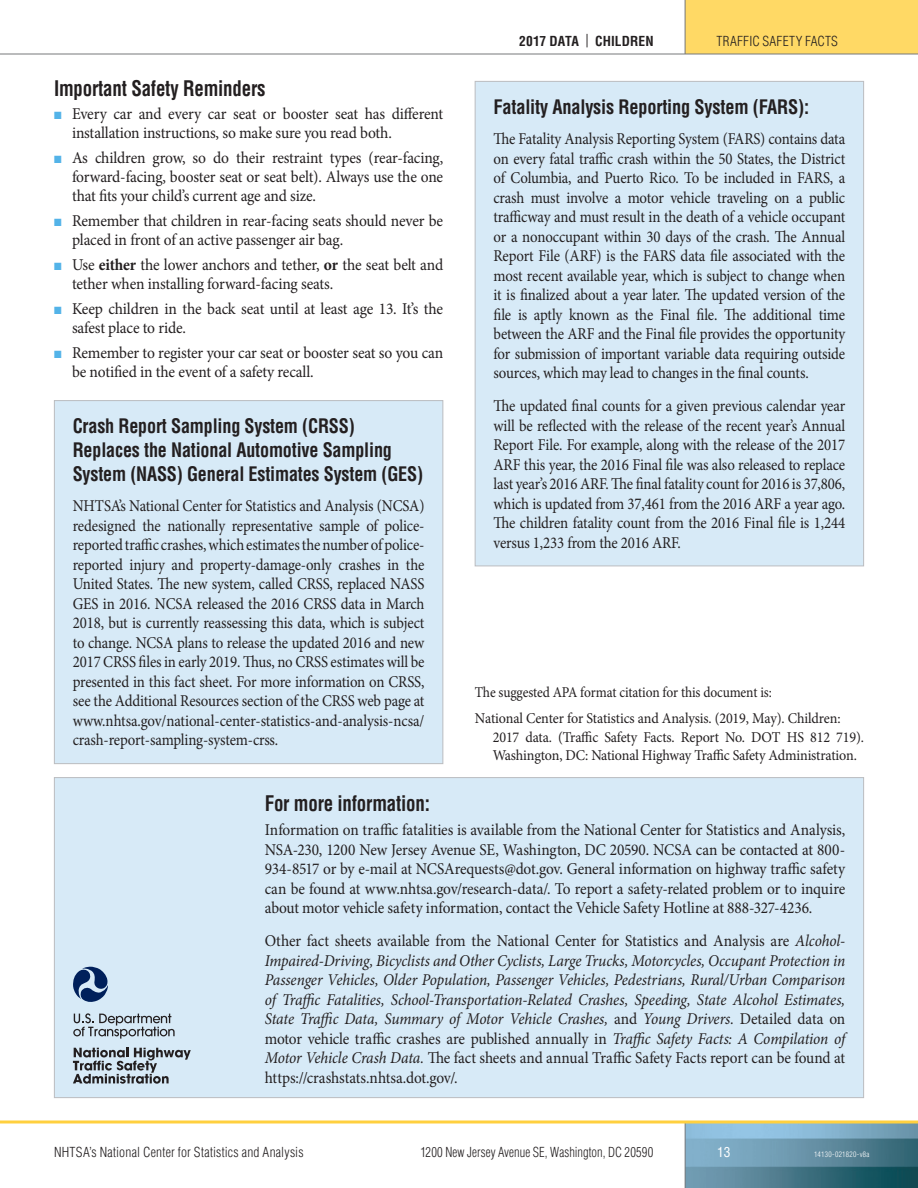
<style>
.page{position:relative;width:918px;height:1188px;background:#fff}
.page>*{position:absolute;margin:0;border:0;box-sizing:border-box;transform-origin:0 0}
.HeadA{font:700 condensed 21px "Helvetica LT Std";letter-spacing:-.01em;color:#231f20;scale:.9 1}
.HeadA-2{font:700 condensed 19.5px/24px "Helvetica LT Std";letter-spacing:-.01em;color:#231f20;scale:.93 1}
.HeadA-3{font:700 condensed 19.5px "Helvetica LT Std";letter-spacing:-.01em;color:#231f20;scale:.94 1}
.Body{font:16.5px/19.5px "Minion Pro";letter-spacing:-.01em;color:#231f20;text-align:justify;scale:.9 1}
.Body-2{font:italic 16.5px/19.5px "Minion Pro";letter-spacing:-.01em;color:#231f20;text-align:justify;scale:.93 1}
.Body-3{font:16.5px/18.8px "Minion Pro";letter-spacing:-.01em;color:#231f20;scale:.94 1}
.Body-4{font:16.5px/19.5px "Minion Pro";letter-spacing:-.01em;color:#231f20;text-align:justify;scale:.93 1}
.Citation{font:15px/18px "Minion Pro";letter-spacing:-.01em;color:#231f20;scale:.94 1}
.Citation-2{font:15px/26.8px "Minion Pro";letter-spacing:-.01em;color:#231f20;scale:.9 1}
.t1{font:300 condensed 13.5px "Helvetica LT Std";letter-spacing:.01em;color:#231f20}
.t2{font:300 condensed 13.5px "Helvetica LT Std";letter-spacing:.01em;color:#231f20;scale:.93 1}
.t3{font:700 condensed 13.5px "Helvetica LT Std";letter-spacing:.005em;color:#231f20}
.t4{font:condensed 13.5px "Helvetica LT Std";color:#fff}
.t5{font:300 condensed 7.5px "Helvetica LT Std";letter-spacing:.04em;color:#fff}
.s1{color:#53b3e8}
.s2{font-weight:700}
.s3{font-weight:400}
.s4{font-style:normal}
</style>
<div class="page">
<div style="left:685px;top:0;width:233px;height:54px;background:#ffd965"></div>
<img style="left:686px;top:1124px;width:232px;height:64px">
<hr style="left:685px;top:0;width:1px;height:54px;background:#76787b">
<hr style="left:685px;top:1122px;width:1px;height:66px;background:#76787b">
<svg style="left:0;top:1120px;width:918px;height:4px;background:#fbd96d"></svg>
<hr style="left:0;top:54px;width:918px;height:1px;background:#76787b">
<div style="left:54px;top:401px;width:389px;height:363px;background:#d7eaf7"></div>
<div style="left:54px;top:400px;width:389px;height:364px;border:1px solid #bcbdc0"></div>
<div style="left:54px;top:778px;width:810px;height:320px;background:#d7eaf7"></div>
<div style="left:475px;top:81px;width:389px;height:485px;background:#d7eaf7"></div>
<svg style="left:73px;top:967px;width:35px;height:35px"></svg>
<svg style="left:73px;top:1013px;width:102px;height:26px"></svg>
<svg style="left:73px;top:1048px;width:118px;height:36px"></svg>
<p class="HeadA" style="left:54px;top:75px;width:237px">Important Safety Reminders</p>
<p class="Body-3" style="left:72px;top:105px;width:396px;text-indent:-18px"><span class="s1">■</span> Every car and every car seat or booster seat has different installation instructions, so make sure you read both.</p>
<p class="Body-3" style="left:72px;top:149px;width:396px;text-align:justify;text-indent:-18px"><span class="s1">■</span> As children grow, so do their restraint types (rear-facing, forward-facing, booster seat or seat belt). Always use the one that fits your child’s current age and size.</p>
<p class="Body-3" style="left:72px;top:211px;width:396px;text-indent:-18px"><span class="s1">■</span> Remember that children in rear-facing seats should never be placed in front of an active passenger air bag.</p>
<p class="Body-3" style="left:72px;top:255px;width:396px;text-indent:-18px"><span class="s1">■</span> Use <span class="s2">either</span> the lower anchors and tether, <span class="s2">or</span> the seat belt and tether when installing forward-facing seats.</p>
<p class="Body-3" style="left:72px;top:299px;width:396px;text-indent:-18px"><span class="s1">■</span> Keep children in the back seat until at least age 13. It’s the safest place to ride.</p>
<p class="Body-3" style="left:72px;top:343px;width:396px;text-indent:-18px"><span class="s1">■</span> Remember to register your car seat or booster seat so you can be notified in the event of a safety recall.</p>
<p class="HeadA-2" style="left:73px;top:414px;width:378px">Crash Report Sampling System (CRSS)<br>Replaces the National Automotive Sampling<br>System (NASS) General Estimates System (GES)</p>
<p class="Body" style="left:73px;top:496px;width:392px">NHTSA’s National Center for Statistics and Analysis (NCSA) redesigned the nationally representative sample of police&shy;reported traffic crashes, which estimates the number of police&shy;reported injury and property-damage-only crashes in the United States. The new system, called CRSS, replaced NASS GES in 2016. NCSA released the 2016 CRSS data in March 2018, but is currently reassessing this data, which is subject to change. NCSA plans to release the updated 2016 and new 2017 CRSS files in early 2019. Thus, no CRSS estimates will be presented in this fact sheet. For more information on CRSS, see the Additional Resources section of the CRSS web page at www.nhtsa.gov/national-center-statistics-and-analysis-ncsa/ crash-report-sampling-system-crss.</p>
<p class="t3" style="left:519px;top:32px;width:136px">2017 DATA <span class="s3">|</span> CHILDREN</p>
<p class="t1" style="left:717px;top:32px;width:123px">TRAFFIC SAFETY FACTS</p>
<p class="HeadA-3" style="left:494px;top:94px;width:337px">Fatality Analysis Reporting System (FARS):</p>
<p class="Body" style="left:494px;top:129px;width:392px">The Fatality Analysis Reporting System (FARS) contains data on every fatal traffic crash within the 50 States, the District of Columbia, and Puerto Rico. To be included in FARS, a crash must involve a motor vehicle traveling on a public trafficway and must result in the death of a vehicle occupant or a nonoccupant within 30 days of the crash. The Annual Report File (ARF) is the FARS data file associated with the most recent available year, which is subject to change when it is finalized about a year later. The updated version of the file is aptly known as the Final file. The additional time between the ARF and the Final file provides the opportunity for submission of important variable data requiring outside sources, which may lead to changes in the final counts.</p>
<p class="Body" style="left:494px;top:396px;width:392px">The updated final counts for a given previous calendar year will be reflected with the release of the recent year’s Annual Report File. For example, along with the release of the 2017<br>ARF this year, the 2016 Final file was also released to replace last year’s 2016 ARF. The final fatality count for 2016 is 37,806, which is updated from 37,461 from the 2016 ARF a year ago.<br>The children fatality count from the 2016 Final file is 1,244 versus 1,233 from the 2016 ARF.</p>
<p class="Citation-2" style="left:475px;top:678px;width:408px">The suggested APA format citation for this document is:<br>National Center for Statistics and Analysis. (2019, May). Children:</p>
<p class="Citation" style="left:493px;top:728px;width:396px">2017 data. (Traffic Safety Facts. Report No. DOT HS 812 719).<br>Washington, DC: National Highway Traffic Safety Administration.</p>
<p class="HeadA" style="left:265px;top:790px;width:185px">For more information:</p>
<p class="Body-4" style="left:265px;top:820px;width:626px">Information on traffic fatalities is available from the National Center for Statistics and Analysis, NSA-230, 1200 New Jersey Avenue SE, Washington, DC 20590. NCSA can be contacted at 800- 934-8517 or by e-mail at NCSArequests@dot.gov. General information on highway traffic safety can be found at www.nhtsa.gov/research-data/. To report a safety-related problem or to inquire about motor vehicle safety information, contact the Vehicle Safety Hotline at 888-327-4236.</p>
<p class="Body-2" style="left:265px;top:931px;width:626px"><span class="s4">Other fact sheets available from the National Center for Statistics and Analysis are</span> Alcohol-Impaired-Driving, Bicyclists and Other Cyclists, Large Trucks, Motorcycles, Occupant Protection in Passenger Vehicles, Older Population, Passenger Vehicles, Pedestrians, Rural/Urban Comparison of Traffic Fatalities, School-Transportation-Related Crashes, Speeding, State Alcohol Estimates, State Traffic Data, Summary of Motor Vehicle Crashes, <span class="s4">and</span> Young Drivers. <span class="s4">Detailed data on motor vehicle traffic crashes are published annually in</span> Traffic Safety Facts: A Compilation of Motor Vehicle Crash Data. <span class="s4">The fact sheets and annual Traffic Safety Facts report can be found at https://crashstats.nhtsa.dot.gov/.</span></p>
<p class="t1" style="left:54px;top:1144px;width:251px">NHTSA’s National Center for Statistics and Analysis</p>
<p class="t2" style="left:421px;top:1144px;width:252px">1200 New Jersey Avenue SE, Washington, DC 20590</p>
<p class="t4" style="left:717px;top:1144px;width:15px">13</p>
<p class="t5" style="left:814px;top:1150px;width:57px">14130-021820-v8a</p>
</div>
